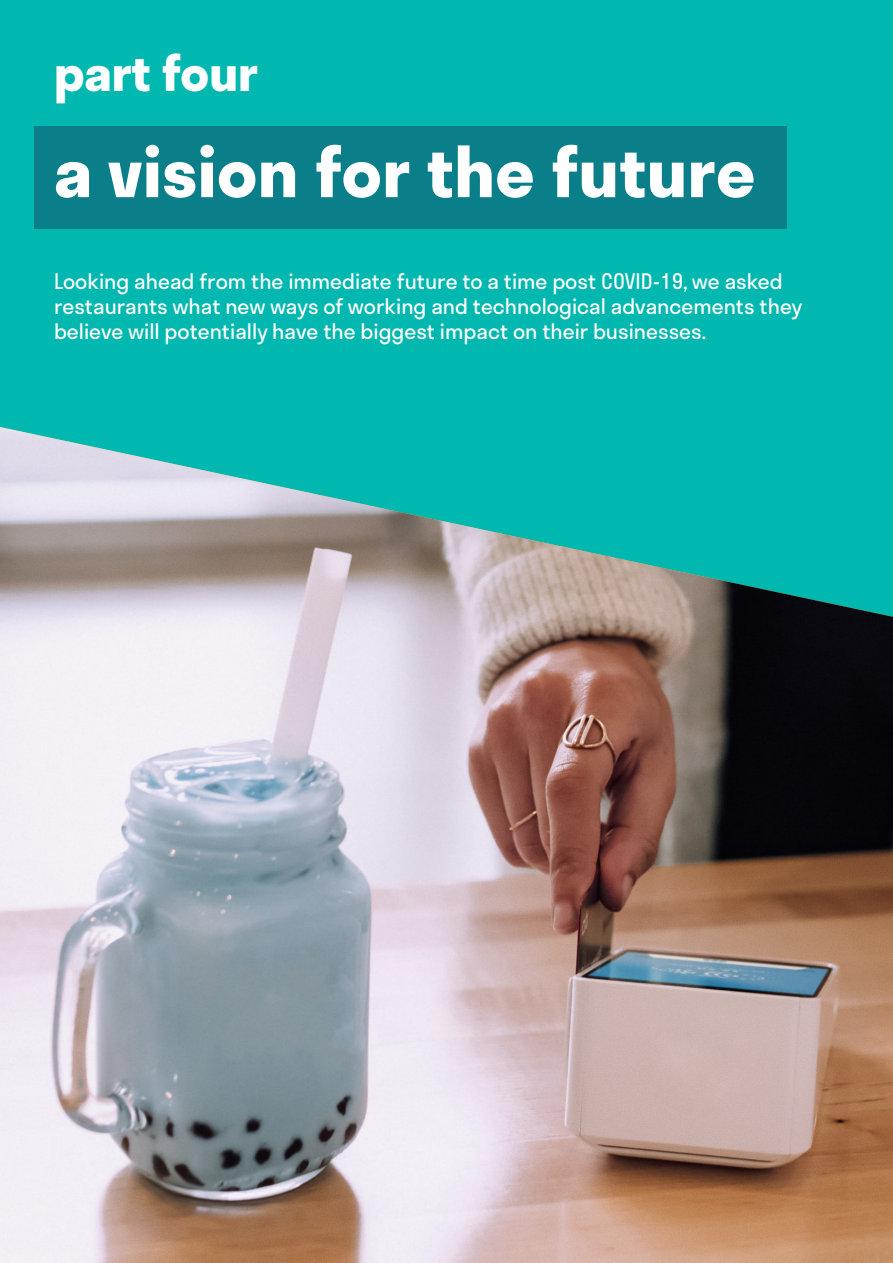
<style>
.page{position:relative;width:893px;height:1263px;background:#00b8af}
.page>*{position:absolute;margin:0;border:0;box-sizing:border-box;transform-origin:0 0}
.t1{font:700 69px "Stratos";letter-spacing:.01em;color:#fff}
.t2{font:700 49.5px "Stratos";color:#fff}
.t3{font:21px/25.2px "Stratos";color:#fff}
</style>
<div class="page">
<img style="left:0;top:427px;width:893px;height:836px">
<div style="left:34px;top:126px;width:753px;height:102px;background:#0a7e89"></div>
<p class="t2" style="left:54px;top:33px;width:205px">part four</p>
<p class="t1" style="left:54px;top:116px;width:703px">a vision for the future</p>
<p class="t3" style="left:54px;top:268px;width:750px">Looking ahead from the immediate future to a time post COVID-19, we asked restaurants what new ways of working and technological advancements they believe will potentially have the biggest impact on their businesses.</p>
</div>
